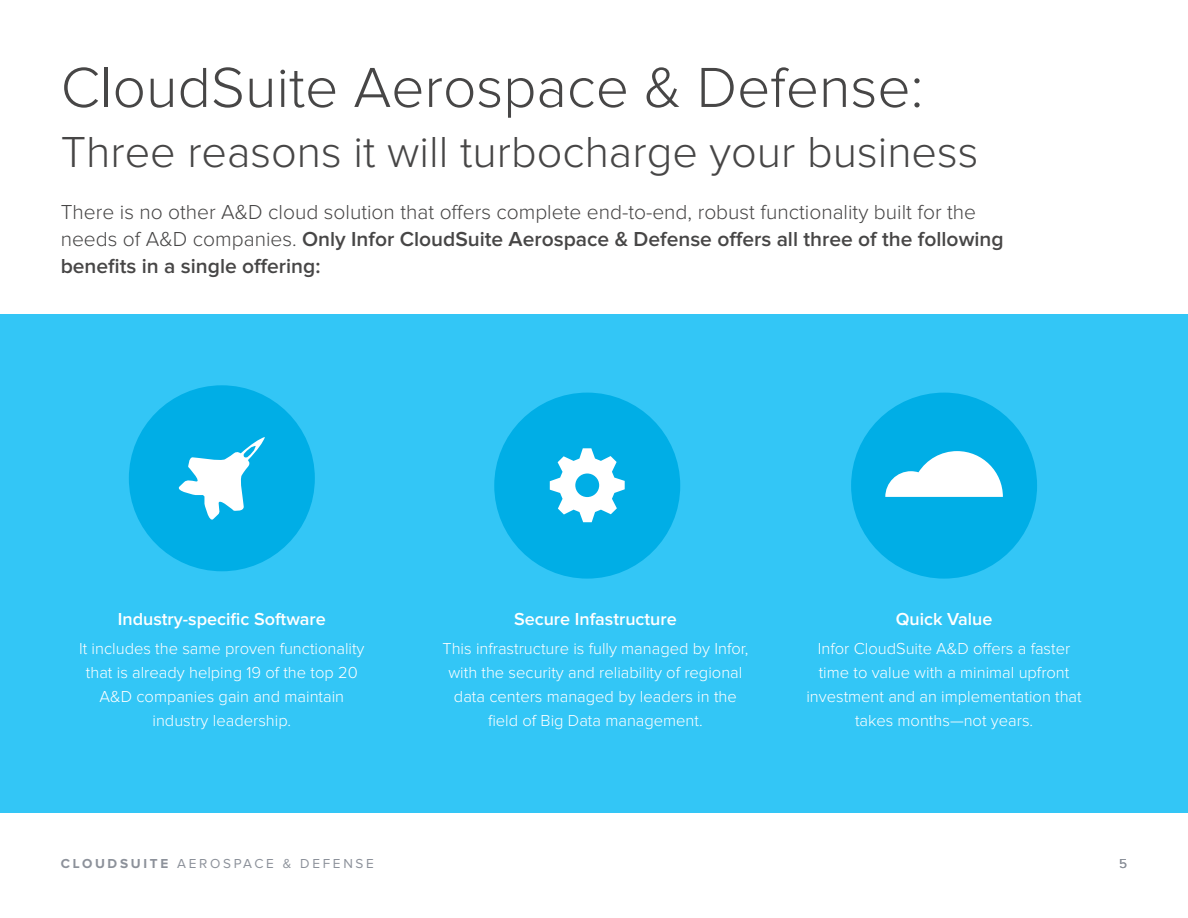
<style>
.page{position:relative;width:1188px;height:918px;background:#fff}
.page>*{position:absolute;margin:0;border:0;box-sizing:border-box;transform-origin:0 0}
.t1{font:300 58.5px "Proxima Nova";color:#474646}
.t2{font:300 45px "Proxima Nova";color:#474646}
.Intro_Para{font:300 21px/27px "Proxima Nova";color:#474646}
.Intro_Para-2{font:600 18px "Proxima Nova";color:#fff}
.Intro_Para-3{font:300 16.5px/24px "Proxima Nova";color:#fff;text-align:center}
.t3{font:13.5px "Proxima Nova";letter-spacing:.2em;color:#8c919a}
.s1{font-weight:600}
.s2{font-weight:700}
</style>
<div class="page">
<div style="left:0;top:314px;width:1188px;height:499px;background:#33c6f6"></div>
<div style="left:129px;top:385px;width:186px;height:186px;background:#00aee6;border-radius:50%"></div>
<div style="left:851px;top:393px;width:186px;height:186px;background:#00aee6;border-radius:50%"></div>
<div style="left:494px;top:393px;width:186px;height:186px;background:#00aee6;border-radius:50%"></div>
<svg style="left:885px;top:451px;width:118px;height:46px"></svg>
<svg style="left:550px;top:448px;width:75px;height:74px"></svg>
<svg style="left:178px;top:437px;width:87px;height:83px"></svg>
<p class="t1" style="left:61px;top:61px;width:864px">CloudSuite Aerospace &amp; Defense:</p>
<p class="t2" style="left:61px;top:131px;width:919px">Three reasons it will turbocharge your business</p>
<p class="Intro_Para" style="left:61px;top:199px;width:944px">There is no other A&amp;D cloud solution that offers complete end-to-end, robust functionality built for the needs of A&amp;D companies. <span class="s1">Only Infor CloudSuite Aerospace &amp; Defense offers all three of the following benefits in a single offering:</span></p>
<p class="Intro_Para-2" style="left:118px;top:610px;width:210px">Industry-specific Software</p>
<p class="Intro_Para-3" style="left:79px;top:637px;width:287px">It includes the same proven functionality that is already helping 19 of the top 20<br>A&amp;D companies gain and maintain industry leadership.</p>
<p class="Intro_Para-2" style="left:514px;top:610px;width:164px">Secure Infastructure</p>
<p class="Intro_Para-3" style="left:442px;top:637px;width:307px">This infrastructure is fully managed by Infor, with the security and reliability of regional data centers managed by leaders in the field of Big Data management.</p>
<p class="Intro_Para-2" style="left:896px;top:610px;width:98px">Quick Value</p>
<p class="Intro_Para-3" style="left:806px;top:637px;width:277px">Infor CloudSuite A&amp;D offers a faster time to value with a minimal upfront investment and an implementation that takes months—not years.</p>
<p class="t3" style="left:61px;top:857px;width:315px"><span class="s2">CLOUDSUITE</span> AEROSPACE &amp; DEFENSE</p>
<p class="t3" style="left:1119px;top:857px;width:9px">5</p>
</div>
